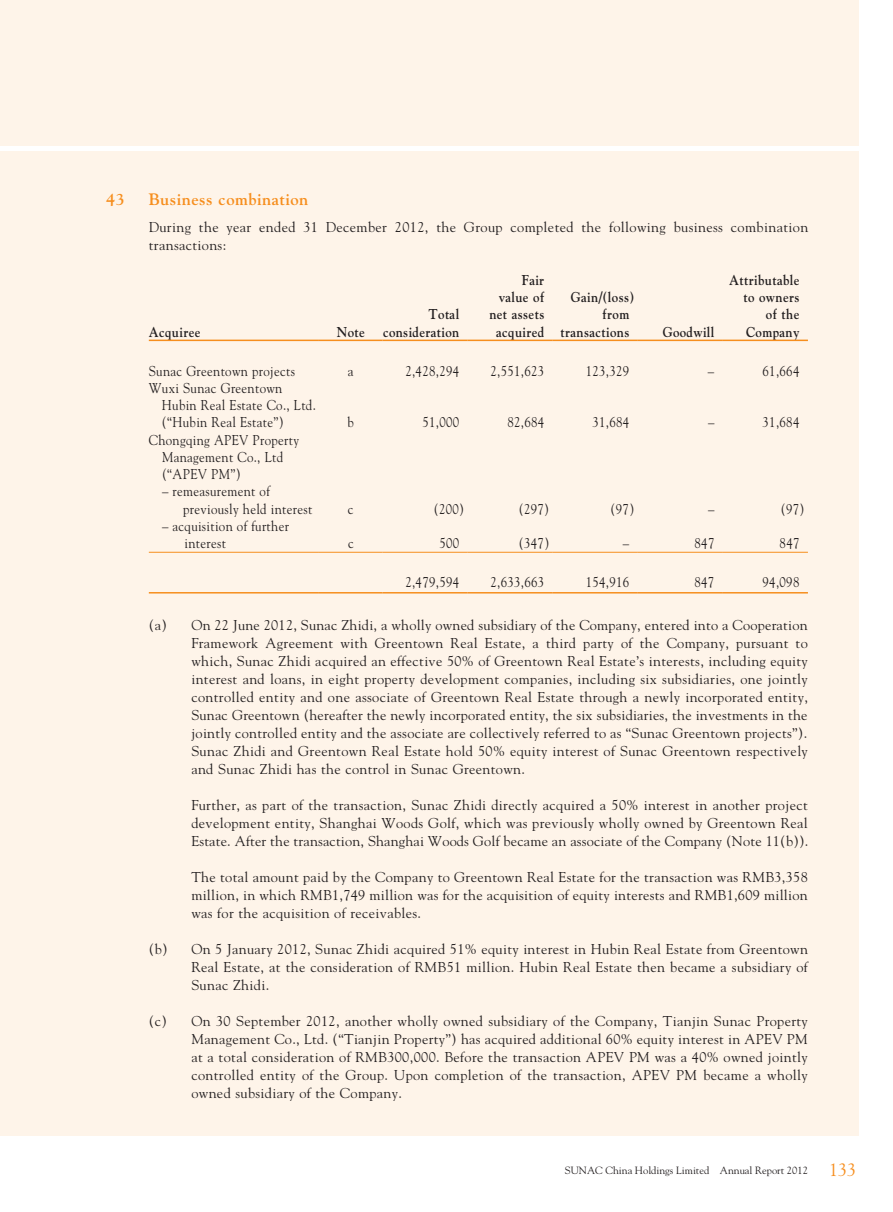
<style>
.page{position:relative;width:893px;height:1212px;background:#fff}
.page>*{position:absolute;margin:0;border:0;box-sizing:border-box;transform-origin:0 0}
.t1{font:700 16.5px "Goudy Std";letter-spacing:.03em;color:#f68e1e}
.t2{font:14.25px/18px "Goudy Std";letter-spacing:.025em;color:#231f20;text-align:justify}
.t3{font:14.25px/17.2px "Goudy Std";letter-spacing:.025em;color:#231f20;scale:.9 1}
.t4{font:700 14.25px/17.2px "Goudy Std";letter-spacing:.03em;color:#231f20;text-align:right;scale:.9 1}
.t5{font:10.5px "Goudy Std";color:#231f20}
.s1{font-size:18px;color:#f68e1e}
</style>
<div class="page">
<div style="left:0;top:0;width:859px;height:1135px;background:#fef4e9"></div>
<hr style="left:0;top:147px;width:859px;height:4px;background:#fff">
<hr style="left:149px;top:340px;width:170px;height:1px;background:#f68e1e">
<hr style="left:319px;top:340px;width:64px;height:1px;background:#f68e1e">
<hr style="left:383px;top:340px;width:85px;height:1px;background:#f68e1e">
<hr style="left:468px;top:340px;width:85px;height:1px;background:#f68e1e">
<hr style="left:553px;top:340px;width:85px;height:1px;background:#f68e1e">
<hr style="left:638px;top:340px;width:85px;height:1px;background:#f68e1e">
<hr style="left:723px;top:340px;width:85px;height:1px;background:#f68e1e">
<hr style="left:149px;top:552px;width:170px;height:1px;background:#f68e1e">
<hr style="left:319px;top:552px;width:64px;height:1px;background:#f68e1e">
<hr style="left:383px;top:552px;width:85px;height:1px;background:#f68e1e">
<hr style="left:468px;top:552px;width:85px;height:1px;background:#f68e1e">
<hr style="left:553px;top:552px;width:85px;height:1px;background:#f68e1e">
<hr style="left:638px;top:552px;width:85px;height:1px;background:#f68e1e">
<hr style="left:723px;top:552px;width:85px;height:1px;background:#f68e1e">
<hr style="left:149px;top:592px;width:170px;height:1px;background:#f68e1e">
<hr style="left:319px;top:592px;width:64px;height:1px;background:#f68e1e">
<hr style="left:383px;top:592px;width:85px;height:1px;background:#f68e1e">
<hr style="left:468px;top:592px;width:85px;height:1px;background:#f68e1e">
<hr style="left:553px;top:592px;width:85px;height:1px;background:#f68e1e">
<hr style="left:638px;top:592px;width:85px;height:1px;background:#f68e1e">
<hr style="left:723px;top:592px;width:85px;height:1px;background:#f68e1e">
<p class="t1" style="left:106px;top:189px;width:20px">43</p>
<p class="t1" style="left:149px;top:189px;width:161px">Business combination</p>
<p class="t2" style="left:149px;top:217px;width:661px">During the year ended 31 December 2012, the Group completed the following business combination transactions:</p>
<p class="t4" style="left:149px;top:323px;width:59px">Acquiree</p>
<p class="t4" style="left:337px;top:323px;width:33px">Note</p>
<p class="t4" style="left:383px;top:306px;width:86px">Total consideration</p>
<p class="t4" style="left:489px;top:271px;width:62px">Fair value of net assets acquired</p>
<p class="t4" style="left:571px;top:288px;width:72px">Gain/(loss)</p>
<p class="t4" style="left:603px;top:306px;width:31px">from</p>
<p class="t4" style="left:561px;top:323px;width:78px">transactions</p>
<p class="t4" style="left:663px;top:323px;width:59px">Goodwill</p>
<p class="t4" style="left:729px;top:271px;width:80px">Attributable to owners of the<br>Company</p>
<p class="t3" style="left:149px;top:362px;width:164px">Sunac Greentown projects</p>
<p class="t3" style="left:348px;top:362px;width:8px">a</p>
<p class="t3" style="left:405px;top:362px;width:61px">2,428,294</p>
<p class="t3" style="left:490px;top:362px;width:61px">2,551,623</p>
<p class="t3" style="left:586px;top:362px;width:50px">123,329</p>
<p class="t3" style="left:708px;top:362px;width:9px">–</p>
<p class="t3" style="left:763px;top:362px;width:42px">61,664</p>
<p class="t3" style="left:162px;top:379px;width:172px;text-indent:-13px">Wuxi Sunac Greentown<br>Hubin Real Estate Co., Ltd. (“Hubin Real Estate”)</p>
<p class="t3" style="left:348px;top:414px;width:9px">b</p>
<p class="t3" style="left:422px;top:414px;width:42px">51,000</p>
<p class="t3" style="left:507px;top:414px;width:42px">82,684</p>
<p class="t3" style="left:592px;top:414px;width:42px">31,684</p>
<p class="t3" style="left:708px;top:414px;width:9px">–</p>
<p class="t3" style="left:763px;top:414px;width:42px">31,684</p>
<p class="t3" style="left:162px;top:431px;width:154px;text-indent:-13px">Chongqing APEV Property<br>Management Co., Ltd (“APEV PM”)</p>
<p class="t3" style="left:183px;top:483px;width:145px;text-indent:-21px">– remeasurement of previously held interest</p>
<p class="t3" style="left:348px;top:500px;width:8px">c</p>
<p class="t3" style="left:434px;top:500px;width:35px">(200)</p>
<p class="t3" style="left:519px;top:500px;width:35px">(297)</p>
<p class="t3" style="left:611px;top:500px;width:28px">(97)</p>
<p class="t3" style="left:708px;top:500px;width:9px">–</p>
<p class="t3" style="left:781px;top:500px;width:28px">(97)</p>
<p class="t3" style="left:185px;top:517px;width:117px;text-indent:-23px">– acquisition of further interest</p>
<p class="t3" style="left:348px;top:534px;width:8px">c</p>
<p class="t3" style="left:439px;top:534px;width:24px">500</p>
<p class="t3" style="left:519px;top:534px;width:35px">(347)</p>
<p class="t3" style="left:623px;top:534px;width:9px">–</p>
<p class="t3" style="left:694px;top:534px;width:24px">847</p>
<p class="t3" style="left:780px;top:534px;width:24px">847</p>
<p class="t3" style="left:405px;top:573px;width:61px">2,479,594</p>
<p class="t3" style="left:490px;top:573px;width:61px">2,633,663</p>
<p class="t3" style="left:586px;top:573px;width:50px">154,916</p>
<p class="t3" style="left:694px;top:573px;width:24px">847</p>
<p class="t3" style="left:763px;top:573px;width:42px">94,098</p>
<p class="t2" style="left:191px;top:616px;width:618px;text-indent:-43px">(a) On 22 June 2012, Sunac Zhidi, a wholly owned subsidiary of the Company, entered into a Cooperation Framework Agreement with Greentown Real Estate, a third party of the Company, pursuant to which, Sunac Zhidi acquired an effective 50% of Greentown Real Estate’s interests, including equity interest and loans, in eight property development companies, including six subsidiaries, one jointly controlled entity and one associate of Greentown Real Estate through a newly incorporated entity, Sunac Greentown (hereafter the newly incorporated entity, the six subsidiaries, the investments in the jointly controlled entity and the associate are collectively referred to as “Sunac Greentown projects”).<br>Sunac Zhidi and Greentown Real Estate hold 50% equity interest of Sunac Greentown respectively and Sunac Zhidi has the control in Sunac Greentown.</p>
<p class="t2" style="left:191px;top:796px;width:618px">Further, as part of the transaction, Sunac Zhidi directly acquired a 50% interest in another project development entity, Shanghai Woods Golf, which was previously wholly owned by Greentown Real Estate. After the transaction, Shanghai Woods Golf became an associate of the Company (Note 11(b)).</p>
<p class="t2" style="left:191px;top:868px;width:618px">The total amount paid by the Company to Greentown Real Estate for the transaction was RMB3,358 million, in which RMB1,749 million was for the acquisition of equity interests and RMB1,609 million was for the acquisition of receivables.</p>
<p class="t2" style="left:191px;top:940px;width:618px;text-indent:-43px">(b) On 5 January 2012, Sunac Zhidi acquired 51% equity interest in Hubin Real Estate from Greentown Real Estate, at the consideration of RMB51 million. Hubin Real Estate then became a subsidiary of Sunac Zhidi.</p>
<p class="t2" style="left:191px;top:1012px;width:618px;text-indent:-43px">(c) On 30 September 2012, another wholly owned subsidiary of the Company, Tianjin Sunac Property Management Co., Ltd. (“Tianjin Property”) has acquired additional 60% equity interest in APEV PM at a total consideration of RMB300,000. Before the transaction APEV PM was a 40% owned jointly controlled entity of the Group. Upon completion of the transaction, APEV PM became a wholly owned subsidiary of the Company.</p>
<p class="t5" style="left:565px;top:1164px;width:293px">SUNAC China Holdings Limited Annual Report 2012 <span class="s1">133</span></p>
</div>
